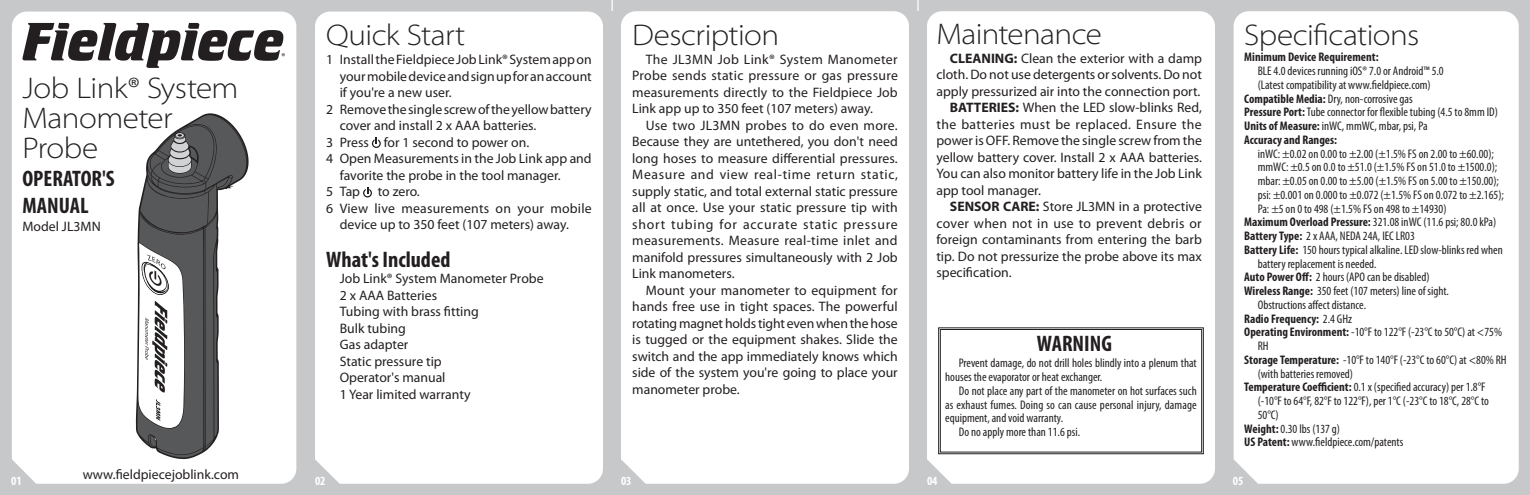
<style>
.page{position:relative;width:1530px;height:495px;background:#c7c8ca}
.page>*{position:absolute;margin:0;border:0;box-sizing:border-box;transform-origin:0 0}
.t1{font:300 semi-expanded 30px/30px "Myriad Pro";letter-spacing:-.02em;color:#231f20}
.t2{font:700 condensed 22.5px/26.2px "Myriad Pro";color:#231f20}
.t3{font:13.75px/16.5px "Myriad Pro";color:#231f20;text-align:justify}
.t4{font:13.75px "Myriad Pro";letter-spacing:.02em;color:#231f20}
.t5{font:13.75px "Myriad Pro";letter-spacing:.03em;color:#231f20}
.t6{font:condensed 12.5px/13.8px "Myriad Pro";color:#231f20}
.t7{font:700 condensed 12.5px "Myriad Pro";color:#231f20}
.t8{font:700 condensed 12.5px "Myriad Pro";color:#fff}
.s1{font-weight:700}
.s2{font-weight:400}
</style>
<div class="page">
<svg style="left:917px;top:0;width:2px;height:11px"></svg>
<div style="left:12px;top:12px;width:284px;height:472px;background:#fff"></div>
<div style="left:315px;top:12px;width:288px;height:472px;background:#fff"></div>
<div style="left:621px;top:11px;width:288px;height:473px;background:#fff"></div>
<div style="left:927px;top:11px;width:288px;height:473px;background:#fff"></div>
<div style="left:1234px;top:11px;width:285px;height:473px;background:#fff"></div>
<svg style="left:372px;top:138px;width:9px;height:10px"></svg>
<svg style="left:363px;top:187px;width:9px;height:10px"></svg>
<div style="left:938px;top:327px;width:266px;height:128px;background:#fff"></div>
<div style="left:940px;top:329px;width:262px;height:124px;border:1px solid #231f20"></div>
<svg style="left:22px;top:23px;width:263px;height:45px;background:#939292"></svg>
<svg style="left:136px;top:113px;width:114px;height:346px;background:#f4f4f4"></svg>
<svg style="left:137px;top:115px;width:110px;height:343px;background:#9f9fa0"></svg>
<h1 class="t1" style="left:22px;top:73px;width:218px">Job Link® System<br>Manometer<br>Probe</h1>
<h2 class="t2" style="left:22px;top:165px;width:94px">OPERATOR'S<br>MANUAL</h2>
<p class="t3" style="left:22px;top:218px;width:80px">Model JL3MN</p>
<h1 class="t1" style="left:326px;top:21px;width:141px">Quick Start</h1>
<p class="t3" style="left:326px;top:51px;width:267px">1 Install the Fieldpiece Job Link® System app on</p>
<p class="t3" style="left:340px;top:68px;width:254px">your mobile device and sign up for an account</p>
<p class="t3" style="left:340px;top:84px;width:113px">if you're a new user.</p>
<p class="t3" style="left:326px;top:101px;width:267px">2 Remove the single screw of the yellow battery</p>
<p class="t3" style="left:340px;top:117px;width:198px">cover and install 2 x AAA batteries.</p>
<p class="t3" style="left:326px;top:134px;width:205px">3 Press for 1 second to power on.</p>
<p class="t3" style="left:326px;top:150px;width:267px">4 Open Measurements in the Job Link app and</p>
<p class="t3" style="left:340px;top:167px;width:222px">favorite the probe in the tool manager.</p>
<p class="t3" style="left:326px;top:183px;width:35px">5 Tap</p>
<p class="t3" style="left:378px;top:183px;width:44px">to zero.</p>
<p class="t4" style="left:326px;top:200px;width:267px">6 View live measurements on your mobile</p>
<p class="t3" style="left:340px;top:216px;width:231px">device up to 350 feet (107 meters) away.</p>
<h2 class="t2" style="left:326px;top:246px;width:126px">What's Included</h2>
<p class="t3" style="left:340px;top:270px;width:205px;text-align:left">Job Link® System Manometer Probe<br>2 x AAA Batteries<br>Tubing with brass fitting<br>Bulk tubing<br>Gas adapter<br>Static pressure tip<br>Operator's manual<br>1 Year limited warranty</p>
<h1 class="t1" style="left:632px;top:20px;width:149px">Description</h1>
<p class="t3" style="left:632px;top:51px;width:267px;text-indent:14px">The JL3MN Job Link® System Manometer Probe sends static pressure or gas pressure measurements directly to the Fieldpiece Job Link app up to 350 feet (107 meters) away.</p>
<p class="t3" style="left:632px;top:117px;width:267px;text-indent:14px">Use two JL3MN probes to do even more.<br>Because they are untethered, you don't need long hoses to measure differential pressures.<br>Measure and view real-time return static, supply static, and total external static pressure all at once. Use your static pressure tip with short tubing for accurate static pressure measurements. Measure real-time inlet and manifold pressures simultaneously with 2 Job Link manometers.</p>
<p class="t3" style="left:632px;top:282px;width:267px;text-indent:14px">Mount your manometer to equipment for hands free use in tight spaces. The powerful rotating magnet holds tight even when the hose is tugged or the equipment shakes. Slide the switch and the app immediately knows which side of the system you're going to place your manometer probe.</p>
<h1 class="t1" style="left:936px;top:19px;width:167px">Maintenance</h1>
<p class="t3" style="left:950px;top:50px;width:254px"><span class="s1">CLEANING:</span> Clean the exterior with a damp</p>
<p class="t3" style="left:936px;top:66px;width:267px">cloth. Do not use detergents or solvents. Do not</p>
<p class="t3" style="left:936px;top:83px;width:266px">apply pressurized air into the connection port.</p>
<p class="t3" style="left:950px;top:99px;width:254px"><span class="s1">BATTERIES:</span> When the LED slow-blinks Red,</p>
<p class="t5" style="left:936px;top:116px;width:267px">the batteries must be replaced. Ensure the</p>
<p class="t3" style="left:936px;top:132px;width:267px">power is OFF. Remove the single screw from the</p>
<p class="t3" style="left:936px;top:149px;width:267px">yellow battery cover. Install 2 x AAA batteries.</p>
<p class="t3" style="left:936px;top:165px;width:267px">You can also monitor battery life in the Job Link</p>
<p class="t3" style="left:936px;top:182px;width:106px">app tool manager.</p>
<p class="t3" style="left:950px;top:198px;width:253px"><span class="s1">SENSOR CARE:</span> Store JL3MN in a protective</p>
<p class="t4" style="left:936px;top:215px;width:267px">cover when not in use to prevent debris or</p>
<p class="t3" style="left:936px;top:231px;width:267px">foreign contaminants from entering the barb</p>
<p class="t3" style="left:936px;top:248px;width:267px">tip. Do not pressurize the probe above its max</p>
<p class="t3" style="left:936px;top:264px;width:77px">specification.</p>
<h2 class="t2" style="left:1037px;top:330px;width:77px">WARNING</h2>
<p class="t6" style="left:945px;top:356px;width:253px;text-indent:13px">Prevent damage, do not drill holes blindly into a plenum that houses the evaporator or heat exchanger.</p>
<p class="t6" style="left:959px;top:384px;width:239px">Do not place any part of the manometer on hot surfaces such</p>
<p class="t6" style="left:945px;top:397px;width:253px">as exhaust fumes. Doing so can cause personal injury, damage</p>
<p class="t6" style="left:945px;top:411px;width:119px">equipment, and void warranty.</p>
<p class="t6" style="left:959px;top:425px;width:123px">Do no apply more than 11.6 psi.</p>
<h1 class="t1" style="left:1244px;top:21px;width:177px">Specifications</h1>
<p class="t7" style="left:1244px;top:49px;width:136px">Minimum Device Requirement:</p>
<p class="t6" style="left:1258px;top:64px;width:188px">BLE 4.0 devices running iOS® 7.0 or Android™ 5.0</p>
<p class="t6" style="left:1258px;top:78px;width:175px">(Latest compatibility at www.fieldpiece.com)</p>
<p class="t6" style="left:1244px;top:92px;width:170px"><span class="s1">Compatible Media:</span> Dry, non-corrosive gas</p>
<p class="t6" style="left:1244px;top:105px;width:255px"><span class="s1">Pressure Port:</span> Tube connector for flexible tubing (4.5 to 8mm ID)</p>
<p class="t6" style="left:1244px;top:119px;width:185px"><span class="s1">Units of Measure:</span> inWC, mmWC, mbar, psi, Pa</p>
<p class="t7" style="left:1244px;top:132px;width:94px">Accuracy and Ranges:</p>
<p class="t6" style="left:1258px;top:147px;width:238px">inWC: ±0.02 on 0.00 to ±2.00 (±1.5% FS on 2.00 to ±60.00);</p>
<p class="t6" style="left:1258px;top:160px;width:241px">mmWC: ±0.5 on 0.0 to ±51.0 (±1.5% FS on 51.0 to ±1500.0);</p>
<p class="t6" style="left:1258px;top:174px;width:243px">mbar: ±0.05 on 0.00 to ±5.00 (±1.5% FS on 5.00 to ±150.00);</p>
<p class="t6" style="left:1258px;top:188px;width:248px">psi: ±0.001 on 0.000 to ±0.072 (±1.5% FS on 0.072 to ±2.165);</p>
<p class="t6" style="left:1258px;top:202px;width:190px">Pa: ±5 on 0 to 498 (±1.5% FS on 498 to ±14930)</p>
<p class="t6" style="left:1244px;top:215px;width:254px"><span class="s1">Maximum Overload Pressure:</span> 321.08 inWC (11.6 psi; 80.0 kPa)</p>
<p class="t6" style="left:1244px;top:229px;width:172px"><span class="s1">Battery Type:</span> 2 x AAA, NEDA 24A, IEC LR03</p>
<p class="t6" style="left:1244px;top:243px;width:260px"><span class="s1">Battery Life:</span> 150 hours typical alkaline. LED slow-blinks red when</p>
<p class="t6" style="left:1258px;top:257px;width:120px">battery replacement is needed.</p>
<p class="t6" style="left:1244px;top:270px;width:187px"><span class="s1">Auto Power Off:</span> 2 hours (APO can be disabled)</p>
<p class="t6" style="left:1244px;top:284px;width:206px"><span class="s1">Wireless Range:</span> 350 feet (107 meters) line of sight.</p>
<p class="t6" style="left:1258px;top:298px;width:110px">Obstructions affect distance.</p>
<p class="t7" style="left:1244px;top:311px;width:109px">Radio Frequency: <span class="s2">2.4 GHz</span></p>
<p class="t6" style="left:1244px;top:325px;width:259px"><span class="s1">Operating Environment:</span> -10°F to 122°F (-23°C to 50°C) at &lt;75%</p>
<p class="t6" style="left:1258px;top:339px;width:12px">RH</p>
<p class="t6" style="left:1244px;top:353px;width:264px"><span class="s1">Storage Temperature:</span> -10°F to 140°F (-23°C to 60°C) at &lt;80% RH</p>
<p class="t6" style="left:1258px;top:367px;width:97px">(with batteries removed)</p>
<p class="t6" style="left:1244px;top:380px;width:243px"><span class="s1">Temperature Coefficient:</span> 0.1 x (specified accuracy) per 1.8°F</p>
<p class="t6" style="left:1258px;top:394px;width:233px">(-10°F to 64°F, 82°F to 122°F), per 1°C (-23°C to 18°C, 28°C to</p>
<p class="t6" style="left:1258px;top:408px;width:23px">50°C)</p>
<p class="t6" style="left:1244px;top:422px;width:97px"><span class="s1">Weight:</span> 0.30 lbs (137 g)</p>
<p class="t6" style="left:1244px;top:435px;width:161px"><span class="s1">US Patent:</span> www.fieldpiece.com/patents</p>
<p class="t3" style="left:83px;top:466px;width:158px">www.fieldpiecejoblink.com</p>
<p class="t8" style="left:11px;top:473px;width:12px">01</p>
<p class="t8" style="left:315px;top:473px;width:12px">02</p>
<p class="t8" style="left:621px;top:473px;width:12px">03</p>
<p class="t8" style="left:927px;top:473px;width:12px">04</p>
<p class="t8" style="left:1233px;top:473px;width:12px">05</p>
</div>
